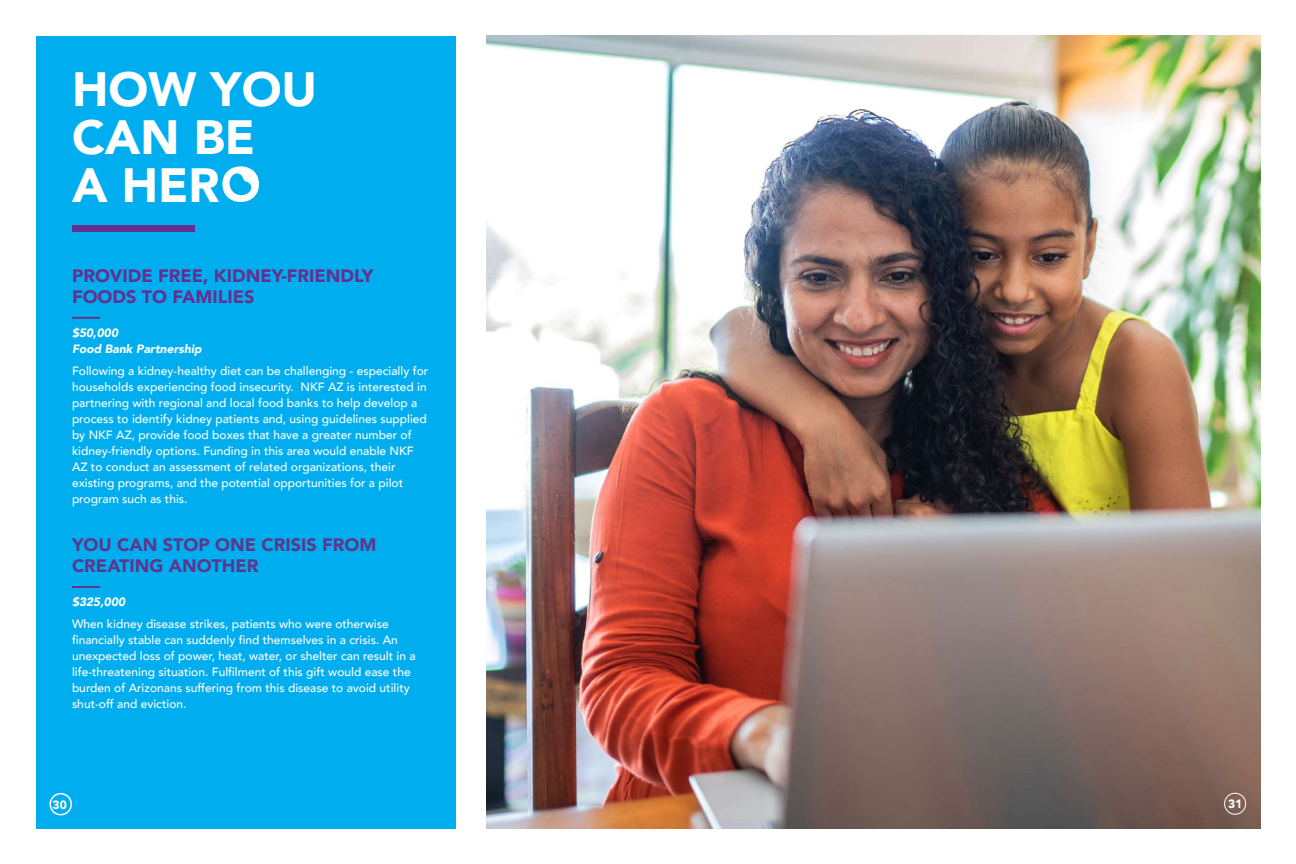
<style>
.page{position:relative;width:1296px;height:864px;background:#fff}
.page>*{position:absolute;margin:0;border:0;box-sizing:border-box;transform-origin:0 0}
.t1{font:900 48px/48px "Avenir";color:#fff}
.t2{font:900 18px/21px "Avenir";color:#65308f}
.t3{font:900 18px/21px "Avenir";color:#5d378a}
.t4{font:500 12px/16px "Avenir";color:#fff}
.t5{font:italic 900 12px/16px "Avenir";color:#fff}
.t6{font:900 12px "Avenir";color:#fff}
</style>
<div class="page">
<div style="left:36px;top:36px;width:419px;height:792px;background:#00aeef"></div>
<img style="left:487px;top:36px;width:773px;height:792px">
<svg style="left:222px;top:166px;width:37px;height:36px"></svg>
<div style="left:72px;top:225px;width:122px;height:7px;background:#65308f"></div>
<hr style="left:72px;top:586px;width:28px;height:2px;background:#5d378a">
<div style="left:50px;top:793px;width:22px;height:22px;border:2px solid #fff;border-radius:50%"></div>
<div style="left:1224px;top:793px;width:22px;height:22px;border:1px solid #fff;border-radius:50%"></div>
<hr style="left:72px;top:317px;width:28px;height:2px;background:#5d378a">
<h1 class="t1" style="left:72px;top:64px;width:247px">HOW YOU<br>CAN BE<br>A HER</h1>
<h2 class="t2" style="left:72px;top:265px;width:303px">PROVIDE FREE, KIDNEY-FRIENDLY<br>FOODS TO FAMILIES</h2>
<p class="t5" style="left:72px;top:325px;width:131px">$50,000<br>Food Bank Partnership</p>
<p class="t4" style="left:72px;top:362px;width:358px">Following a kidney-healthy diet can be challenging - especially for households experiencing food insecurity. NKF AZ is interested in partnering with regional and local food banks to help develop a process to identify kidney patients and, using guidelines supplied by NKF AZ, provide food boxes that have a greater number of kidney-friendly options. Funding in this area would enable NKF AZ to conduct an assessment of related organizations, their existing programs, and the potential opportunities for a pilot program such as this.</p>
<h2 class="t3" style="left:72px;top:534px;width:306px">YOU CAN STOP ONE CRISIS FROM<br>CREATING ANOTHER</h2>
<p class="t5" style="left:72px;top:594px;width:55px">$325,000</p>
<p class="t4" style="left:72px;top:615px;width:345px">When kidney disease strikes, patients who were otherwise financially stable can suddenly find themselves in a crisis. An unexpected loss of power, heat, water, or shelter can result in a life-threatening situation. Fulfilment of this gift would ease the burden of Arizonans suffering from this disease to avoid utility shut-off and eviction.</p>
<p class="t6" style="left:53px;top:794px;width:16px">30</p>
<p class="t6" style="left:1228px;top:794px;width:16px">31</p>
</div>
